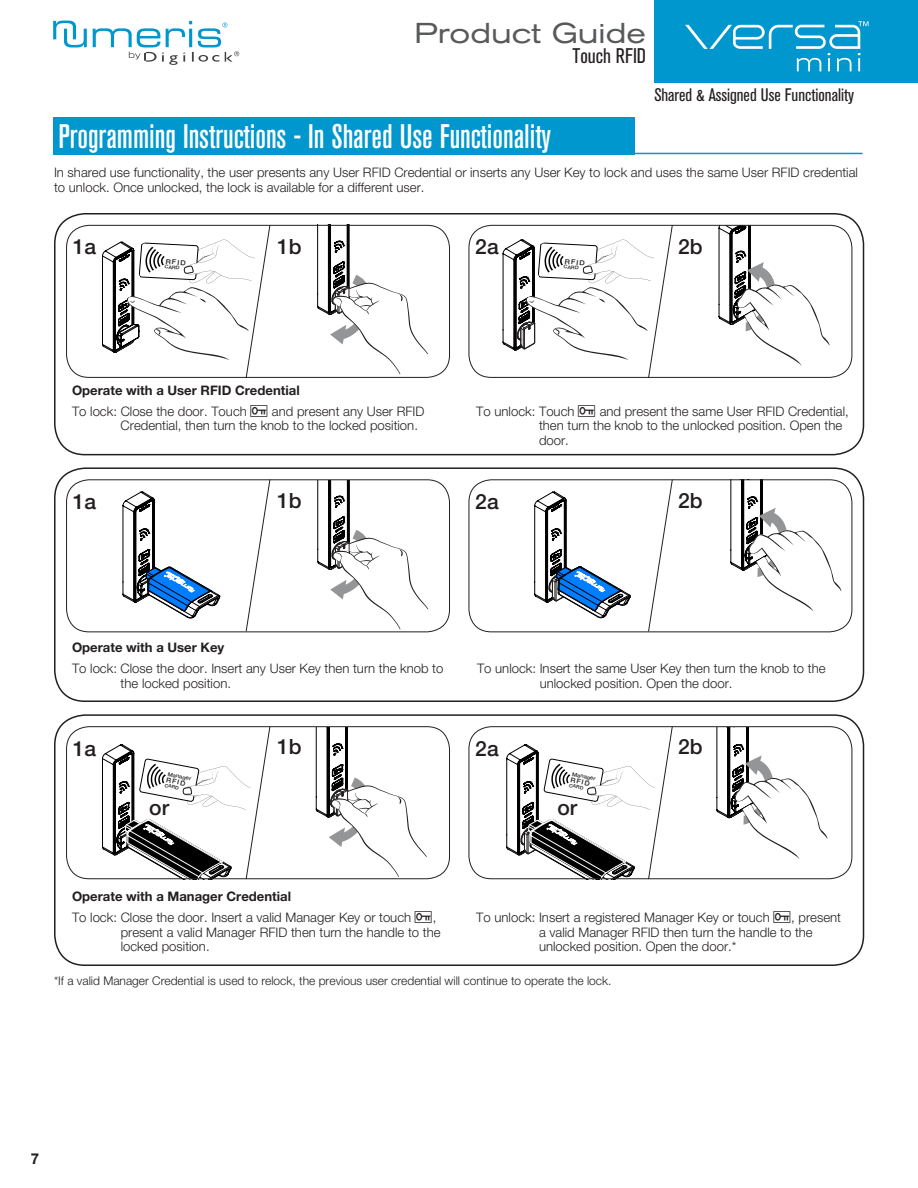
<style>
.page{position:relative;width:918px;height:1188px;background:#fff}
.page>*{position:absolute;margin:0;border:0;box-sizing:border-box;transform-origin:0 0}
.t1{font:500 condensed 33.75px "Akzidenz Grotesk BE";color:#fff}
.t2{font:expanded 28.5px "Akzidenz Grotesk BE";color:#58595b}
.t3{font:500 21px "Helvetica Neue LT Std";color:#231f20}
.t4{font:condensed 21px "Akzidenz Grotesk BE";color:#231f20}
.t5{font:condensed 18px "Akzidenz Grotesk BE";color:#231f20}
.t6{font:700 15px "Helvetica Neue LT Std";color:#231f20}
.t7{font:300 13.2px/14.5px "Helvetica Neue LT Std";color:#231f20}
.t8{font:700 13.2px "Helvetica Neue LT Std";color:#231f20}
.t9{font:300 12px "Helvetica Neue LT Std";color:#231f20}
.t10{font:500 6.75px "Helvetica Neue";color:#231f20;scale:1.1 1}
.t11{font:500 6.6px "Helvetica Neue";color:#231f20;scale:1.08 1}
.t12{font:500 5.4px "Helvetica Neue";color:#231f20;scale:1.08 1}
.t13{font:500 4.8px "Helvetica Neue";color:#231f20;scale:1.08 1}
.t14{font:500 4.8px "Helvetica Neue";color:#231f20;scale:1.1 1}
</style>
<div class="page">
<div style="left:654px;top:0;width:264px;height:83px;background:#0097cf"></div>
<svg style="left:53px;top:21px;width:34px;height:26px"></svg>
<svg style="left:93px;top:21px;width:146px;height:44px"></svg>
<svg style="left:685px;top:21px;width:184px;height:50px"></svg>
<svg style="left:730px;top:480px;width:113px;height:131px"></svg>
<svg style="left:716px;top:728px;width:112px;height:131px"></svg>
<svg style="left:534px;top:491px;width:97px;height:127px"></svg>
<svg style="left:317px;top:227px;width:111px;height:147px"></svg>
<svg style="left:317px;top:481px;width:112px;height:148px"></svg>
<svg style="left:316px;top:728px;width:111px;height:149px"></svg>
<svg style="left:719px;top:227px;width:111px;height:139px"></svg>
<svg style="left:123px;top:491px;width:97px;height:127px"></svg>
<div style="left:53px;top:117px;width:582px;height:37px;background:#0097cf"></div>
<hr style="left:59px;top:153px;width:804px;height:1px;background:#0097cf">
<div style="left:66px;top:225px;width:384px;height:153px;border:1px solid #231f20;border-radius:22px"></div>
<div style="left:66px;top:479px;width:384px;height:153px;border:1px solid #231f20;border-radius:22px"></div>
<div style="left:66px;top:726px;width:384px;height:153px;border:1px solid #231f20;border-radius:22px"></div>
<div style="left:469px;top:225px;width:383px;height:153px;border:1px solid #231f20;border-radius:22px"></div>
<div style="left:469px;top:479px;width:383px;height:153px;border:1px solid #231f20;border-radius:22px"></div>
<div style="left:469px;top:726px;width:383px;height:153px;border:1px solid #231f20;border-radius:22px"></div>
<svg style="left:102px;top:224px;width:169px;height:154px"></svg>
<svg style="left:245px;top:479px;width:26px;height:153px"></svg>
<svg style="left:102px;top:726px;width:169px;height:154px"></svg>
<svg style="left:503px;top:224px;width:170px;height:154px"></svg>
<svg style="left:648px;top:479px;width:25px;height:153px"></svg>
<svg style="left:506px;top:726px;width:167px;height:154px"></svg>
<div style="left:54px;top:213px;width:810px;height:242px;border:2px solid #231f20;border-radius:30px"></div>
<div style="left:54px;top:467px;width:810px;height:235px;border:2px solid #231f20;border-radius:30px"></div>
<div style="left:54px;top:714px;width:810px;height:252px;border:2px solid #231f20;border-radius:30px"></div>
<h2 class="t2" style="left:415px;top:16px;width:233px">Product Guide</h2>
<h1 class="t1" style="left:59px;top:118px;width:494px">Programming Instructions - In Shared Use Functionality</h1>
<h3 class="t4" style="left:573px;top:44px;width:75px">Touch RFID</h3>
<h3 class="t5" style="left:654px;top:85px;width:201px">Shared &amp; Assigned Use Functionality</h3>
<p class="t7" style="left:54px;top:165px;width:805px">In shared use functionality, the user presents any User RFID Credential or inserts any User Key to lock and uses the same User RFID credential to unlock. Once unlocked, the lock is available for a different user.</p>
<h3 class="t3" style="left:73px;top:234px;width:25px">1a</h3>
<p class="t10" style="left:166px;top:256px;width:20px;rotate:4deg">RFID</p>
<p class="t14" style="left:165px;top:263px;width:15px;rotate:4deg">CARD</p>
<h3 class="t3" style="left:277px;top:234px;width:26px">1b</h3>
<h3 class="t3" style="left:475px;top:234px;width:25px">2a</h3>
<p class="t10" style="left:565px;top:256px;width:20px;rotate:4deg">RFID</p>
<p class="t14" style="left:564px;top:263px;width:15px;rotate:4deg">CARD</p>
<h3 class="t3" style="left:678px;top:234px;width:26px">2b</h3>
<p class="t8" style="left:72px;top:382px;width:229px">Operate with a User RFID Credential</p>
<p class="t7" style="left:72px;top:404px;width:176px">To lock: Close the door. Touch</p>
<p class="t7" style="left:539px;top:404px;width:311px;text-indent:61px">and present the same User RFID Credential, then turn the knob to the unlocked position. Open the door.</p>
<p class="t7" style="left:121px;top:404px;width:305px;text-indent:151px">and present any User RFID<br>Credential, then turn the knob to the locked position.</p>
<p class="t7" style="left:476px;top:404px;width:100px">To unlock: Touch</p>
<h3 class="t3" style="left:73px;top:489px;width:25px">1a</h3>
<h3 class="t3" style="left:277px;top:488px;width:26px">1b</h3>
<h3 class="t3" style="left:475px;top:489px;width:25px">2a</h3>
<h3 class="t3" style="left:678px;top:488px;width:26px">2b</h3>
<p class="t8" style="left:72px;top:639px;width:154px">Operate with a User Key</p>
<p class="t7" style="left:121px;top:661px;width:324px;text-indent:-49px">To lock: Close the door. Insert any User Key then turn the knob to the locked position.</p>
<p class="t7" style="left:540px;top:661px;width:287px;text-indent:-63px">To unlock: Insert the same User Key then turn the knob to the unlocked position. Open the door.</p>
<h3 class="t3" style="left:73px;top:736px;width:25px">1a</h3>
<p class="t12" style="left:169px;top:769px;width:24px;rotate:12deg">Manager</p>
<p class="t11" style="left:167px;top:775px;width:20px;rotate:12deg">RFID</p>
<p class="t13" style="left:166px;top:781px;width:15px;rotate:12deg">CARD</p>
<h3 class="t3" style="left:277px;top:734px;width:26px">1b</h3>
<h3 class="t3" style="left:475px;top:736px;width:25px">2a</h3>
<p class="t12" style="left:573px;top:769px;width:24px;rotate:12deg">Manager</p>
<p class="t11" style="left:572px;top:775px;width:20px;rotate:12deg">RFID</p>
<p class="t13" style="left:570px;top:781px;width:15px;rotate:12deg">CARD</p>
<h3 class="t3" style="left:149px;top:795px;width:21px">or</h3>
<h3 class="t3" style="left:558px;top:795px;width:21px">or</h3>
<h3 class="t3" style="left:678px;top:734px;width:26px">2b</h3>
<p class="t8" style="left:72px;top:888px;width:221px">Operate with a Manager Credential</p>
<p class="t7" style="left:72px;top:910px;width:341px">To lock: Close the door. Insert a valid Manager Key or touch</p>
<p class="t7" style="left:121px;top:910px;width:321px;text-indent:312px">, present a valid Manager RFID then turn the handle to the locked position.</p>
<p class="t7" style="left:476px;top:910px;width:295px">To unlock: Insert a registered Manager Key or touch</p>
<p class="t7" style="left:539px;top:910px;width:304px;text-indent:252px">, present a valid Manager RFID then turn the handle to the unlocked position. Open the door.*</p>
<p class="t9" style="left:54px;top:974px;width:559px">*If a valid Manager Credential is used to relock, the previous user credential will continue to operate the lock.</p>
<p class="t6" style="left:31px;top:1149px;width:10px">7</p>
</div>
